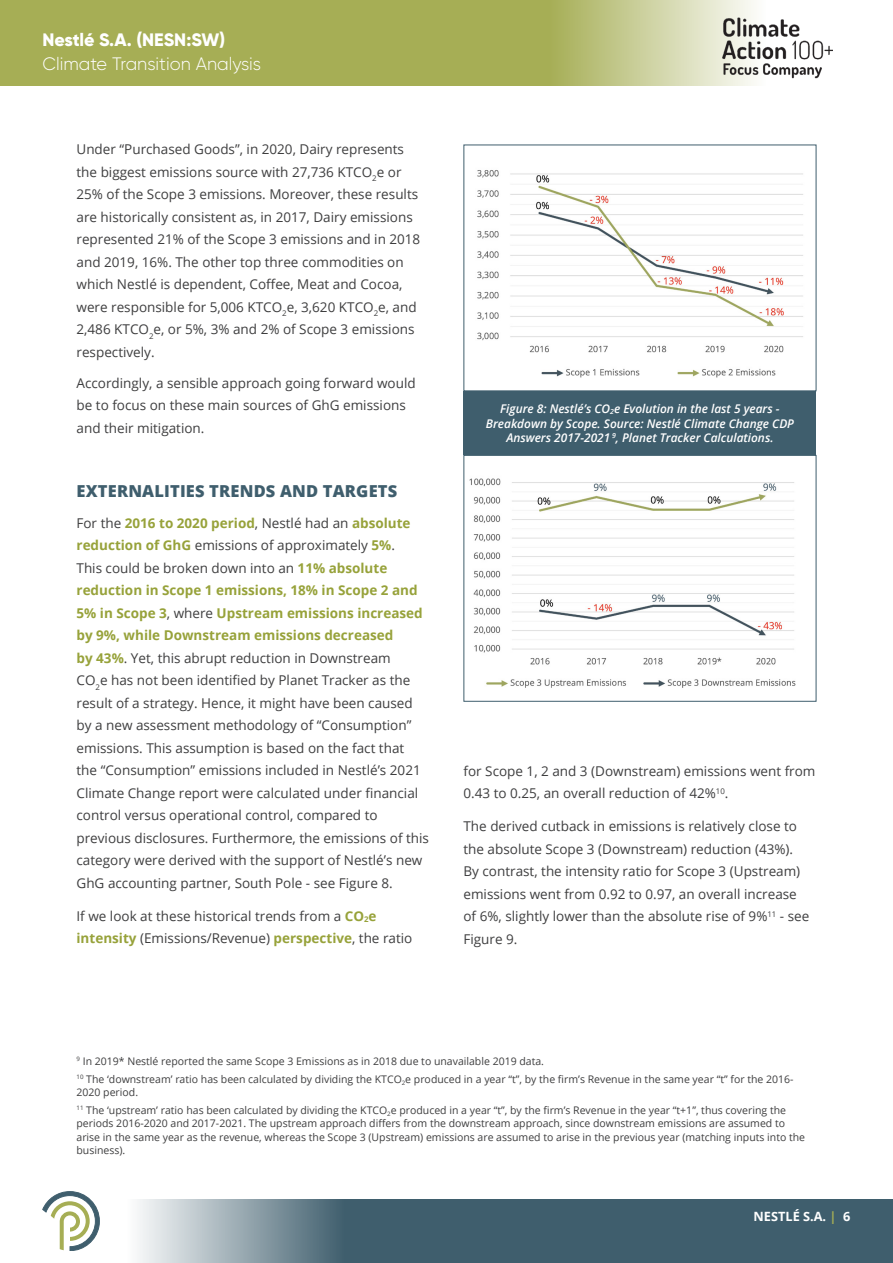
<style>
.page{position:relative;width:893px;height:1263px;background:#fff}
.page>*{position:absolute;margin:0;border:0;box-sizing:border-box;transform-origin:0 0}
.t1{font:300 18px "Gilroy";color:#fff}
.t2{font:800 18px "Gilroy";letter-spacing:-.005em;color:#fff}
.t3{font:800 16.5px "Open Sans";letter-spacing:.01em;color:#3f5e6d}
.t4{font:13.5px/22.5px "Open Sans";color:#3e3e3f}
.t5{font:700 12.75px "Open Sans";color:#fff}
.t6{font:italic 600 12px/14.4px "Open Sans";color:#fff;text-align:center}
.t7{font:10.5px/13.5px "Open Sans";color:#3e3e3f}
.s1{font-weight:700;color:#97a23a}
.s2{color:#a6ae55}
</style>
<div class="page">
<svg style="left:138px;top:1199px;width:755px;height:64px;background:#57727f"></svg>
<svg style="left:0;top:0;width:754px;height:85px;background:#afb666"></svg>
<svg style="left:43px;top:1191px;width:57px;height:60px"></svg>
<img style="left:477px;top:170px;width:326px;height:208px">
<img style="left:469px;top:478px;width:327px;height:210px">
<div style="left:463px;top:455px;width:353px;height:247px;border:1px solid #3f5e6d"></div>
<div style="left:463px;top:391px;width:353px;height:64px;background:#3f5e6d"></div>
<img style="left:723px;top:16px;width:109px;height:67px">
<p class="t2" style="left:43px;top:28px;width:184px">Nestlé S.A. (NESN:SW)</p>
<p class="t1" style="left:43px;top:52px;width:220px">Climate Transition Analysis</p>
<p class="t4" style="left:77px;top:138px;width:345px">Under “Purchased Goods”, in 2020, Dairy represents the biggest emissions source with 27,736 KTCO<sub>2</sub>e or 25% of the Scope 3 emissions. Moreover, these results are historically consistent as, in 2017, Dairy emissions represented 21% of the Scope 3 emissions and in 2018 and 2019, 16%. The other top three commodities on which Nestlé is dependent, Coffee, Meat and Cocoa, were responsible for 5,006 KTCO<sub>2</sub>e, 3,620 KTCO<sub>2</sub>e, and 2,486 KTCO<sub>2</sub>e, or 5%, 3% and 2% of Scope 3 emissions respectively.</p>
<p class="t4" style="left:77px;top:371px;width:341px">Accordingly, a sensible approach going forward would be to focus on these main sources of GhG emissions and their mitigation.</p>
<p class="t3" style="left:77px;top:478px;width:322px">EXTERNALITIES TRENDS AND TARGETS</p>
<p class="t4" style="left:77px;top:511px;width:354px">For the <span class="s1">2016 to 2020 period</span>, Nestlé had an <span class="s1">absolute reduction of GhG</span> emissions of approximately <span class="s1">5%</span>.<br>This could be broken down into an <span class="s1">11% absolute reduction in Scope 1 emissions, 18% in Scope 2 and 5% in Scope 3</span>, where <span class="s1">Upstream emissions increased by 9%, while Downstream emissions decreased<br>by 43%</span>. Yet, this abrupt reduction in Downstream<br>CO<sub>2</sub>e has not been identified by Planet Tracker as the result of a strategy. Hence, it might have been caused by a new assessment methodology of “Consumption” emissions. This assumption is based on the fact that<br>the “Consumption” emissions included in Nestlé’s 2021<br>Climate Change report were calculated under financial control versus operational control, compared to previous disclosures. Furthermore, the emissions of this category were derived with the support of Nestlé’s new GhG accounting partner, South Pole - see Figure 8.</p>
<p class="t4" style="left:77px;top:904px;width:337px">If we look at these historical trends from a <span class="s1">CO</span><sub>2</sub><span class="s1">e intensity</span> (Emissions/Revenue) <span class="s1">perspective</span>, the ratio</p>
<p class="t6" style="left:486px;top:401px;width:310px">Figure 8: Nestlé’s CO<sub>2</sub>e Evolution in the last 5 years -<br>Breakdown by Scope. Source: Nestlé Climate Change CDP<br>Answers 2017-2021 <sup>9</sup>, Planet Tracker Calculations.</p>
<p class="t4" style="left:463px;top:759px;width:353px">for Scope 1, 2 and 3 (Downstream) emissions went from<br>0.43 to 0.25, an overall reduction of 42%<sup>10</sup>.</p>
<p class="t4" style="left:463px;top:815px;width:347px">The derived cutback in emissions is relatively close to the absolute Scope 3 (Downstream) reduction (43%).<br>By contrast, the intensity ratio for Scope 3 (Upstream) emissions went from 0.92 to 0.97, an overall increase of 6%, slightly lower than the absolute rise of 9%<sup>11</sup> - see Figure 9.</p>
<p class="t7" style="left:77px;top:1054px;width:469px"><sup>9</sup> In 2019* Nestlé reported the same Scope 3 Emissions as in 2018 due to unavailable 2019 data.</p>
<p class="t7" style="left:77px;top:1072px;width:718px"><sup>10</sup> The ‘downstream’ ratio has been calculated by dividing the KTCO<sub>2</sub>e produced in a year “t”, by the firm’s Revenue in the same year “t” for the 2016-<br>2020 period.</p>
<p class="t7" style="left:77px;top:1103px;width:730px"><sup>11</sup> The ‘upstream’ ratio has been calculated by dividing the KTCO<sub>2</sub>e produced in a year “t”, by the firm’s Revenue in the year “t+1”, thus covering the periods 2016-2020 and 2017-2021. The upstream approach differs from the downstream approach, since downstream emissions are assumed to arise in the same year as the revenue, whereas the Scope 3 (Upstream) emissions are assumed to arise in the previous year (matching inputs into the business).</p>
<p class="t5" style="left:753px;top:1207px;width:98px">NESTLÉ S.A. <span class="s2">|</span> 6</p>
</div>
